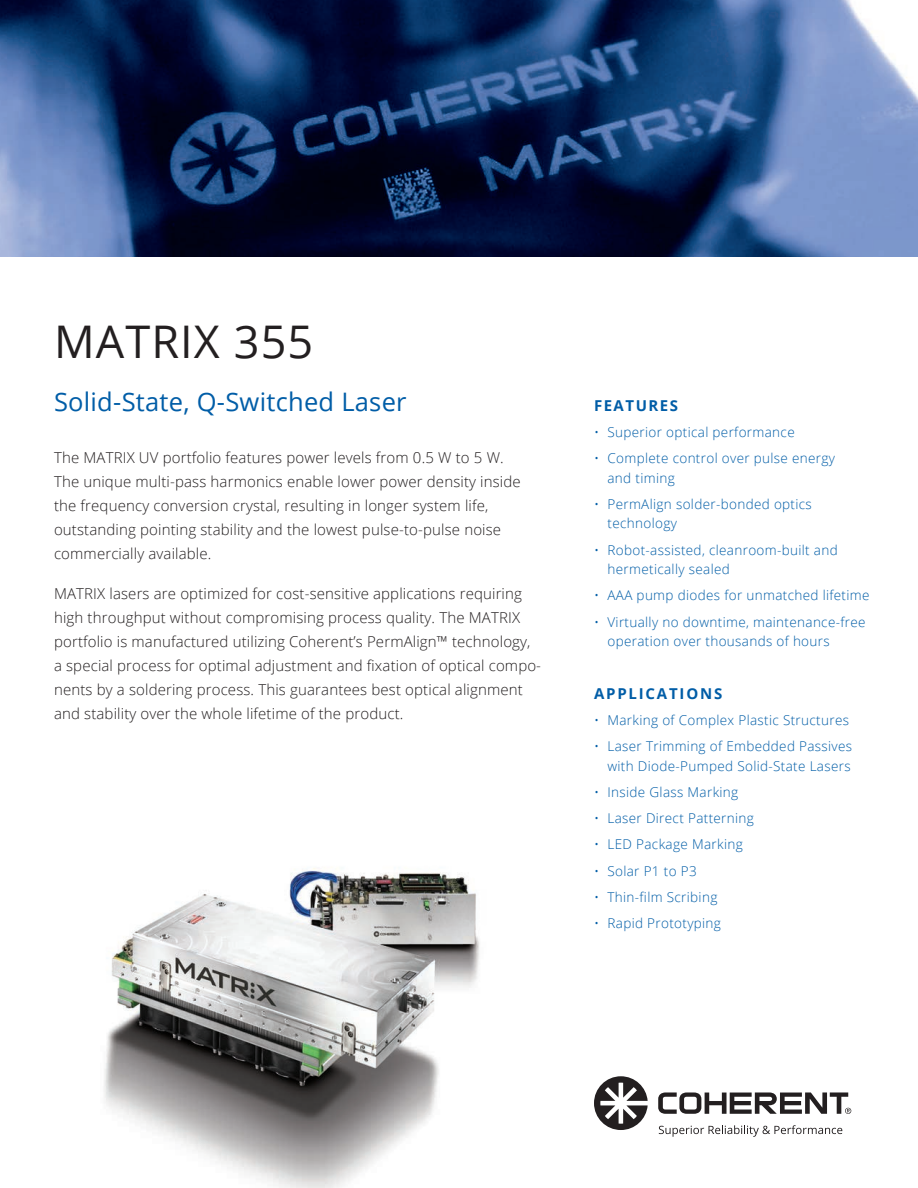
<style>
.page{position:relative;width:918px;height:1188px;background:#fff}
.page>*{position:absolute;margin:0;border:0;box-sizing:border-box;transform-origin:0 0}
.t1{font:45px "Open Sans";letter-spacing:.025em;color:#231f20}
.Subtitle{font:25.5px "Open Sans";letter-spacing:.01em;color:#015da7}
.t2{font:300 15px/24px "Open Sans";letter-spacing:.01em;color:#231f20}
.FEATURES_BENEFITS_AP{font:700 15px "Open Sans";letter-spacing:.12em;color:#015da7}
.FEATURES_BENEFITS_AP-2{font:700 15px "Open Sans";letter-spacing:.1em;color:#015da7}
.Bullets{font:300 13.5px/19.5px "Open Sans";letter-spacing:.025em;color:#015da7}
</style>
<div class="page">
<svg style="left:659px;top:1125px;width:183px;height:12px"></svg>
<svg style="left:658px;top:1092px;width:193px;height:22px"></svg>
<svg style="left:594px;top:1076px;width:54px;height:54px"></svg>
<img style="left:0;top:0;width:918px;height:256px">
<img style="left:104px;top:868px;width:376px;height:320px">
<p class="t1" style="left:54px;top:311px;width:261px">MATRIX 355</p>
<p class="Subtitle" style="left:54px;top:384px;width:354px">Solid-State, Q-Switched Laser</p>
<p class="t2" style="left:54px;top:445px;width:468px">The MATRIX UV portfolio features power levels from 0.5 W to 5 W.<br>The unique multi-pass harmonics enable lower power density inside the frequency conversion crystal, resulting in longer system life, outstanding pointing stability and the lowest pulse-to-pulse noise commercially available.</p>
<p class="t2" style="left:54px;top:581px;width:489px">MATRIX lasers are optimized for cost-sensitive applications requiring high throughput without compromising process quality. The MATRIX portfolio is manufactured utilizing Coherent’s PermAlign™ technology, a special process for optimal adjustment and fixation of optical compo&shy;nents by a soldering process. This guarantees best optical alignment and stability over the whole lifetime of the product.</p>
<p class="FEATURES_BENEFITS_AP-2" style="left:594px;top:395px;width:86px">FEATURES</p>
<p class="Bullets" style="left:594px;top:422px;width:202px">• Superior optical performance</p>
<p class="Bullets" style="left:608px;top:448px;width:229px;text-indent:-14px">• Complete control over pulse energy and timing</p>
<p class="Bullets" style="left:608px;top:494px;width:206px;text-indent:-13px">• PermAlign solder-bonded optics technology</p>
<p class="Bullets" style="left:608px;top:540px;width:232px;text-indent:-14px">• Robot-assisted, cleanroom-built and hermetically sealed</p>
<p class="Bullets" style="left:594px;top:585px;width:277px">• AAA pump diodes for unmatched lifetime</p>
<p class="Bullets" style="left:608px;top:612px;width:260px;text-indent:-14px">• Virtually no downtime, maintenance-free operation over thousands of hours</p>
<p class="FEATURES_BENEFITS_AP" style="left:594px;top:683px;width:130px">APPLICATIONS</p>
<p class="Bullets" style="left:594px;top:710px;width:257px">• Marking of Complex Plastic Structures</p>
<p class="Bullets" style="left:594px;top:736px;width:260px;text-align:right">• Laser Trimming of Embedded Passives with Diode-Pumped Solid-State Lasers</p>
<p class="Bullets" style="left:594px;top:782px;width:146px">• Inside Glass Marking</p>
<p class="Bullets" style="left:594px;top:808px;width:161px">• Laser Direct Patterning</p>
<p class="Bullets" style="left:594px;top:834px;width:150px">• LED Package Marking</p>
<p class="Bullets" style="left:594px;top:861px;width:104px">• Solar P1 to P3</p>
<p class="Bullets" style="left:594px;top:887px;width:125px">• Thin-film Scribing</p>
<p class="Bullets" style="left:594px;top:913px;width:129px">• Rapid Prototyping</p>
</div>
